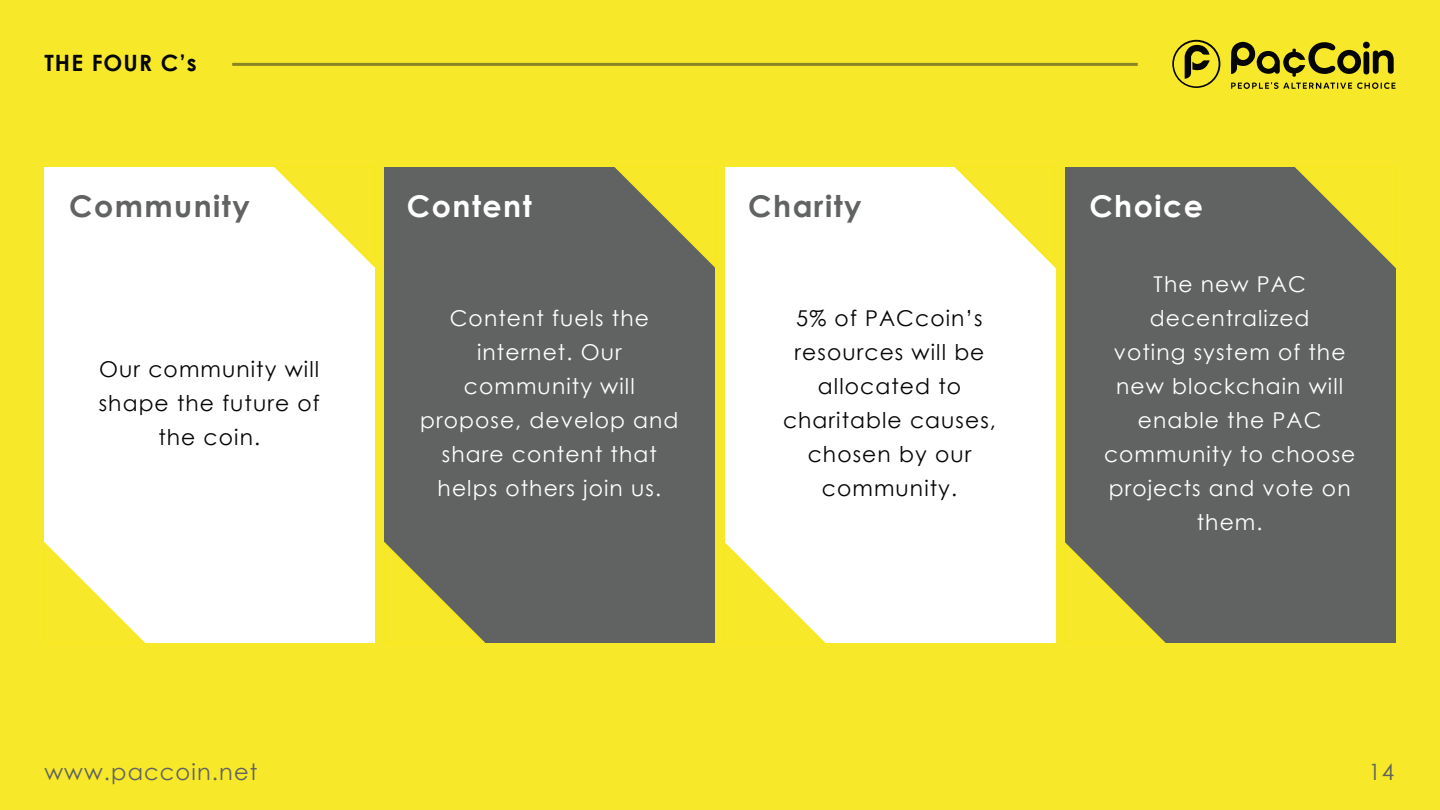
<style>
.page{position:relative;width:1440px;height:810px;background:#f7e929}
.page>*{position:absolute;margin:0;border:0;box-sizing:border-box;transform-origin:0 0}
.t1{font:700 30px "Century Gothic";letter-spacing:.05em;color:#616262}
.t2{font:700 30px "Century Gothic";letter-spacing:.05em;color:#fff}
.t3{font:22.5px "Century Gothic";letter-spacing:.05em;color:#606261}
.t4{font:700 22.5px "Century Gothic";letter-spacing:.05em;color:#050504}
.t5{font:21.83px/34px "Century Gothic";letter-spacing:.05em;color:#fff;text-align:center}
.t6{font:21.83px/34px "Century Gothic";letter-spacing:.05em;color:#050504;text-align:center}
</style>
<div class="page">
<svg style="left:1172px;top:40px;width:48px;height:48px"></svg>
<div style="left:1174px;top:42px;width:45px;height:44px;background:#f7e929;border-radius:50%"></div>
<svg style="left:1185px;top:45px;width:25px;height:34px"></svg>
<svg style="left:1231px;top:42px;width:165px;height:47px"></svg>
<hr style="left:232px;top:63px;width:906px;height:3px;background:#211d1e">
<div style="left:44px;top:167px;width:331px;height:476px;background:#fff"></div>
<div style="left:385px;top:167px;width:330px;height:476px;background:#616262"></div>
<div style="left:725px;top:167px;width:330px;height:476px;background:#fff"></div>
<div style="left:1065px;top:167px;width:331px;height:476px;background:#616262"></div>
<svg style="left:44px;top:542px;width:101px;height:101px"></svg>
<svg style="left:274px;top:167px;width:101px;height:101px"></svg>
<svg style="left:614px;top:167px;width:101px;height:101px"></svg>
<svg style="left:954px;top:167px;width:102px;height:105px"></svg>
<svg style="left:1295px;top:167px;width:101px;height:101px"></svg>
<svg style="left:384px;top:538px;width:102px;height:105px"></svg>
<svg style="left:725px;top:542px;width:101px;height:101px"></svg>
<svg style="left:1065px;top:542px;width:101px;height:101px"></svg>
<p class="t4" style="left:44px;top:45px;width:154px">THE FOUR C’s</p>
<h1 class="t1" style="left:69px;top:183px;width:182px">Community</h1>
<h1 class="t2" style="left:407px;top:183px;width:126px">Content</h1>
<h1 class="t1" style="left:748px;top:183px;width:115px">Charity</h1>
<h1 class="t2" style="left:1089px;top:183px;width:115px">Choice</h1>
<p class="t6" style="left:99px;top:352px;width:223px">Our community will shape the future of the coin.</p>
<p class="t5" style="left:420px;top:301px;width:260px">Content fuels the internet. Our community will propose, develop and share content that helps others join us.</p>
<p class="t6" style="left:783px;top:301px;width:214px">5% of PACcoin’s resources will be allocated to charitable causes, chosen by our community.</p>
<p class="t5" style="left:1104px;top:266px;width:253px">The new PAC decentralized<br>voting system of the new blockchain will enable the PAC community to choose projects and vote on them.</p>
<p class="t3" style="left:44px;top:756px;width:215px">www.paccoin.net</p>
<p class="t3" style="left:1368px;top:756px;width:28px">14</p>
</div>
